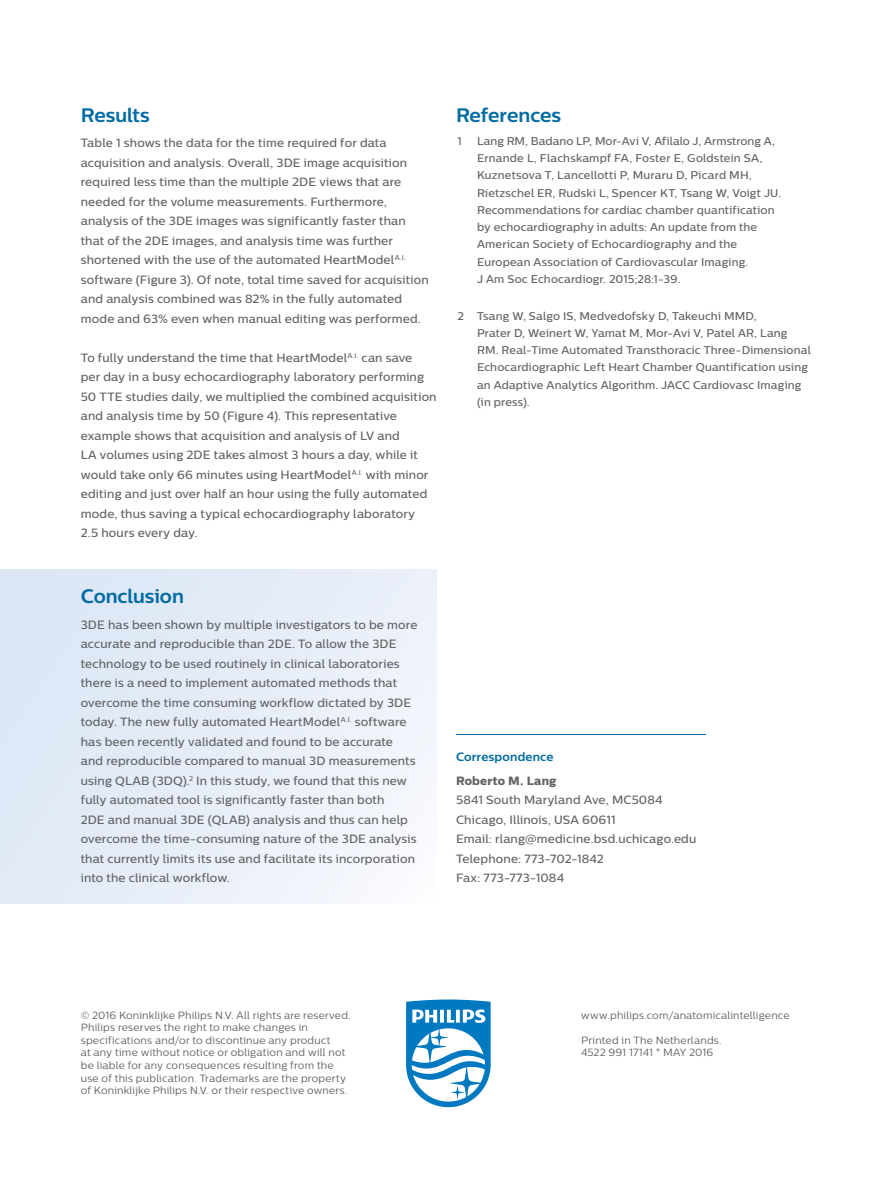
<style>
.page{position:relative;width:893px;height:1188px;background:#fff}
.page>*{position:absolute;margin:0;border:0;box-sizing:border-box;transform-origin:0 0}
.t1{font:700 19.5px "Centrale Sans";letter-spacing:-.005em;color:#006ba3}
.t2{font:500 12px/19.5px "Centrale Sans";letter-spacing:.01em;color:#636466}
.t3{font:700 12px "Centrale Sans";letter-spacing:.015em;color:#006ba3}
.t4{font:12px "Centrale Sans X Bold";letter-spacing:.015em;color:#636466}
.t5{font:500 11.25px/17.2px "Centrale Sans";letter-spacing:.015em;color:#636466}
.t6{font:10.5px/12.6px "Centrale Sans";letter-spacing:.02em;color:#636466}
</style>
<div class="page">
<div style="left:0;top:570px;width:437px;height:333px;background:linear-gradient(to right,#dce6f5,#f2f5fb)"></div>
<svg style="left:406px;top:1000px;width:85px;height:107px"></svg>
<hr style="left:456px;top:734px;width:250px;height:1px;background:#006ba3">
<h1 class="t1" style="left:81px;top:103px;width:70px">Results</h1>
<p class="t2" style="left:81px;top:133px;width:350px">Table 1 shows the data for the time required for data acquisition and analysis. Overall, 3DE image acquisition required less time than the multiple 2DE views that are needed for the volume measurements. Furthermore, analysis of the 3DE images was significantly faster than that of the 2DE images, and analysis time was further shortened with the use of the automated HeartModel<sup>A.I. </sup>software (Figure 3). Of note, total time saved for acquisition and analysis combined was 82% in the fully automated mode and 63% even when manual editing was performed.</p>
<p class="t2" style="left:81px;top:347px;width:357px">To fully understand the time that HeartModel<sup>A.I.</sup> can save<br>per day in a busy echocardiography laboratory performing 50 TTE studies daily, we multiplied the combined acquisition and analysis time by 50 (Figure 4). This representative example shows that acquisition and analysis of LV and<br>LA volumes using 2DE takes almost 3 hours a day, while it would take only 66 minutes using HeartModel<sup>A.I.</sup> with minor editing and just over half an hour using the fully automated mode, thus saving a typical echocardiography laboratory<br>2.5 hours every day.</p>
<h1 class="t1" style="left:81px;top:585px;width:105px">Conclusion</h1>
<p class="t2" style="left:81px;top:615px;width:338px">3DE has been shown by multiple investigators to be more accurate and reproducible than 2DE. To allow the 3DE technology to be used routinely in clinical laboratories there is a need to implement automated methods that overcome the time consuming workflow dictated by 3DE today. The new fully automated HeartModel<sup>A.I.</sup> software has been recently validated and found to be accurate and reproducible compared to manual 3D measurements using QLAB (3DQ).<sup>2</sup> In this study, we found that this new fully automated tool is significantly faster than both<br>2DE and manual 3DE (QLAB) analysis and thus can help overcome the time-consuming nature of the 3DE analysis that currently limits its use and facilitate its incorporation into the clinical workflow.</p>
<h1 class="t1" style="left:456px;top:103px;width:107px">References</h1>
<p class="t5" style="left:458px;top:132px;width:6px">1</p>
<p class="t5" style="left:477px;top:132px;width:306px">Lang RM, Badano LP, Mor-Avi V, Afilalo J, Armstrong A, Ernande L, Flachskampf FA, Foster E, Goldstein SA, Kuznetsova T, Lancellotti P, Muraru D, Picard MH, Rietzschel ER, Rudski L, Spencer KT, Tsang W, Voigt JU.<br>Recommendations for cardiac chamber quantification by echocardiography in adults: An update from the American Society of Echocardiography and the European Association of Cardiovascular Imaging.<br>J Am Soc Echocardiogr. 2015;28:1-39.</p>
<p class="t5" style="left:477px;top:307px;width:335px;text-indent:-19px">2 Tsang W, Salgo IS, Medvedofsky D, Takeuchi MMD,<br>Prater D, Weinert W, Yamat M, Mor-Avi V, Patel AR, Lang RM. Real-Time Automated Transthoracic Three-Dimensional Echocardiographic Left Heart Chamber Quantification using an Adaptive Analytics Algorithm. JACC Cardiovasc Imaging (in press).</p>
<p class="t3" style="left:456px;top:749px;width:99px">Correspondence</p>
<p class="t4" style="left:456px;top:773px;width:102px">Roberto M. Lang</p>
<p class="t2" style="left:456px;top:790px;width:242px">5841 South Maryland Ave, MC5084<br>Chicago, Illinois, USA 60611<br>Email: rlang@medicine.bsd.uchicago.edu<br>Telephone: 773-702-1842<br>Fax: 773-773-1084</p>
<p class="t6" style="left:81px;top:1008px;width:271px">© 2016 Koninklijke Philips N.V. All rights are reserved.<br>Philips reserves the right to make changes in specifications and/or to discontinue any product<br>at any time without notice or obligation and will not be liable for any consequences resulting from the use of this publication. Trademarks are the property of Koninklijke Philips N.V. or their respective owners.</p>
<p class="t6" style="left:581px;top:1008px;width:210px">www.philips.com/anatomicalintelligence</p>
<p class="t6" style="left:581px;top:1034px;width:142px">Printed in The Netherlands.<br>4522 991 17141 * MAY 2016</p>
</div>
